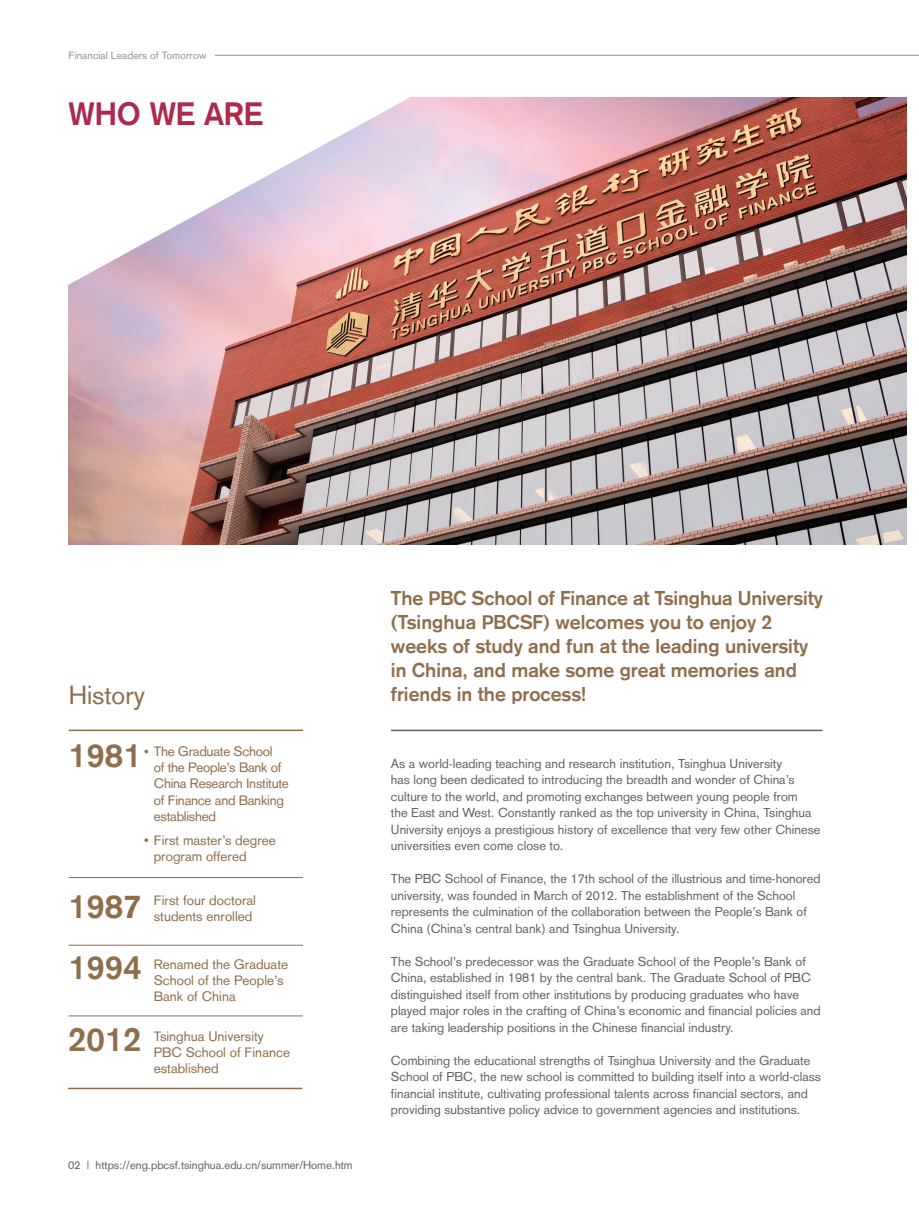
<style>
.page{position:relative;width:919px;height:1217px;background:#fff}
.page>*{position:absolute;margin:0;border:0;box-sizing:border-box;transform-origin:0 0}
.t1{font:700 33px "Akzidenz Grotesk";color:#8f6e4c}
.t2{font:700 31.5px "Akzidenz Grotesk";color:#ae294b}
.Paragraph_Style_1{font:25.5px "Akzidenz Grotesk";color:#8f6e4c}
.t3{font:700 19.5px/24px "Akzidenz Grotesk";color:#8f6e4c}
.t4{font:13.5px/16.2px "Akzidenz Grotesk";color:#8f6e4c}
.t5{font:13.5px/16.2px "Akzidenz Grotesk";letter-spacing:-.02em;color:#8f6e4c}
.t6{font:12.75px/16.5px "Akzidenz Grotesk";color:#636366}
.t7{font:11.25px "Akzidenz Grotesk";color:#636366}
.t8{font:10.5px "Akzidenz Grotesk";color:#939598}
</style>
<div class="page">
<img style="left:69px;top:98px;width:837px;height:446px">
<hr style="left:215px;top:55px;width:703px;height:1px;background:#939598">
<svg style="left:68px;top:97px;width:356px;height:196px"></svg>
<hr style="left:391px;top:729px;width:431px;height:2px;background:#636366">
<hr style="left:69px;top:729px;width:234px;height:2px;background:#8f6e4c">
<hr style="left:68px;top:1087px;width:234px;height:1px;background:#8f6e4c">
<hr style="left:69px;top:944px;width:234px;height:1px;background:#8f6e4c">
<hr style="left:69px;top:877px;width:234px;height:1px;background:#8f6e4c">
<hr style="left:69px;top:1015px;width:234px;height:1px;background:#8f6e4c">
<svg style="left:144px;top:749px;width:4px;height:4px"></svg>
<p class="t8" style="left:68px;top:49px;width:139px">Financial Leaders of Tomorrow</p>
<p class="t2" style="left:68px;top:95px;width:196px">WHO WE ARE</p>
<p class="Paragraph_Style_1" style="left:69px;top:680px;width:78px">History</p>
<p class="t1" style="left:68px;top:735px;width:75px">1981</p>
<p class="t1" style="left:68px;top:886px;width:75px">1987</p>
<p class="t1" style="left:68px;top:948px;width:75px">1994</p>
<p class="t1" style="left:68px;top:1019px;width:75px">2012</p>
<p class="t5" style="left:154px;top:743px;width:137px">The Graduate School<br>of the People’s Bank of<br>China Research Institute of Finance and Banking established</p>
<p class="t4" style="left:154px;top:831px;width:124px">First master’s degree program offered</p>
<p class="t4" style="left:154px;top:892px;width:104px">First four doctoral students enrolled</p>
<p class="t4" style="left:154px;top:955px;width:136px">Renamed the Graduate<br>School of the People’s<br>Bank of China</p>
<p class="t4" style="left:154px;top:1027px;width:138px">Tsinghua University<br>PBC School of Finance established</p>
<p class="t7" style="left:68px;top:1157px;width:286px">02 | https://eng.pbcsf.tsinghua.edu.cn/summer/Home.htm</p>
<p class="t3" style="left:391px;top:586px;width:433px">The PBC School of Finance at Tsinghua University (Tsinghua PBCSF) welcomes you to enjoy 2 weeks of study and fun at the leading university in China, and make some great memories and friends in the process!</p>
<p class="t6" style="left:391px;top:754px;width:431px">As a world-leading teaching and research institution, Tsinghua University<br>has long been dedicated to introducing the breadth and wonder of China’s culture to the world, and promoting exchanges between young people from<br>the East and West. Constantly ranked as the top university in China, Tsinghua University enjoys a prestigious history of excellence that very few other Chinese universities even come close to.</p>
<p class="t6" style="left:391px;top:870px;width:431px">The PBC School of Finance, the 17th school of the illustrious and time-honored university, was founded in March of 2012. The establishment of the School represents the culmination of the collaboration between the People’s Bank of China (China’s central bank) and Tsinghua University.</p>
<p class="t6" style="left:391px;top:952px;width:431px">The School’s predecessor was the Graduate School of the People’s Bank of China, established in 1981 by the central bank. The Graduate School of PBC distinguished itself from other institutions by producing graduates who have played major roles in the crafting of China’s economic and financial policies and are taking leadership positions in the Chinese financial industry.</p>
<p class="t6" style="left:391px;top:1051px;width:431px">Combining the educational strengths of Tsinghua University and the Graduate School of PBC, the new school is committed to building itself into a world-class financial institute, cultivating professional talents across financial sectors, and providing substantive policy advice to government agencies and institutions.</p>
</div>
